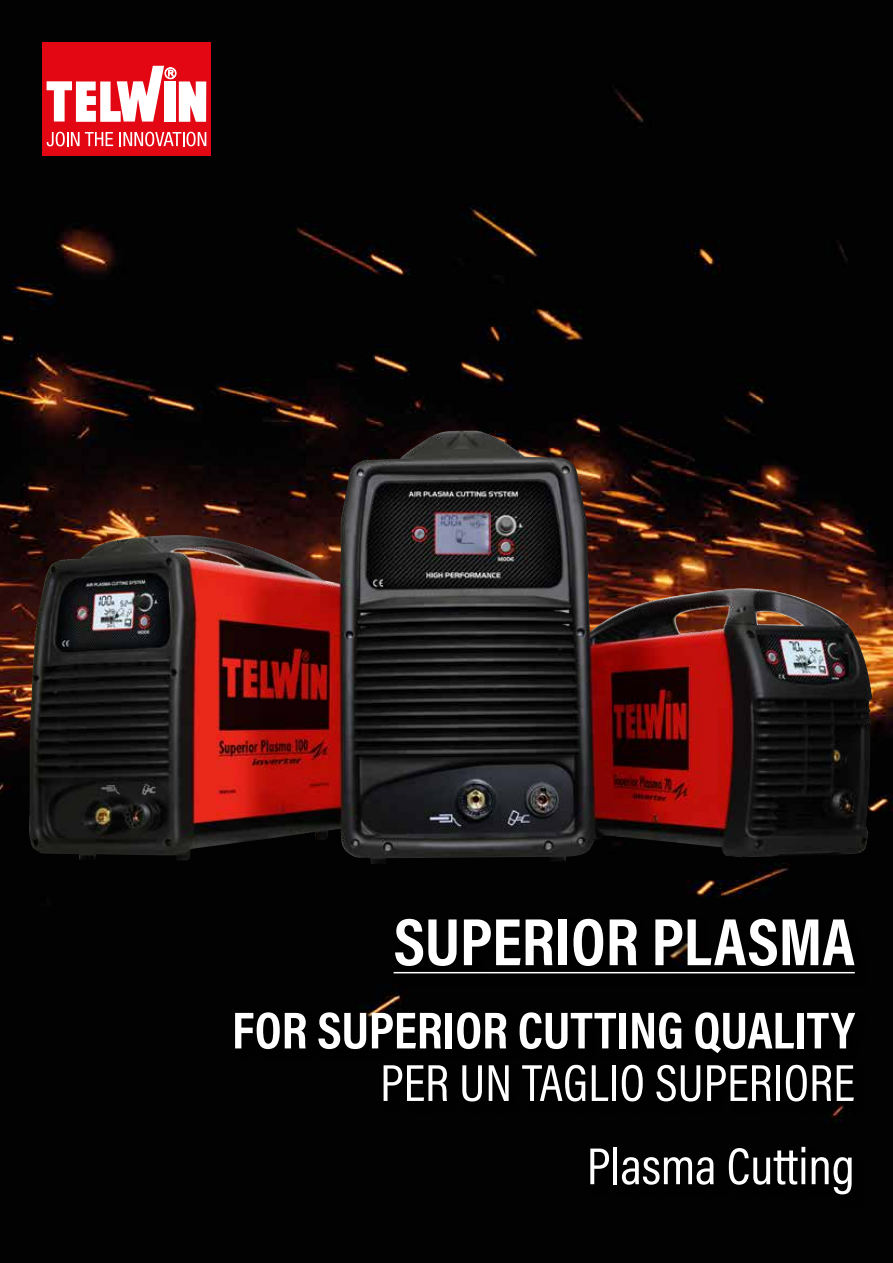
<style>
.page{position:relative;width:893px;height:1263px;background:#020202}
.page>*{position:absolute;margin:0;border:0;box-sizing:border-box;transform-origin:0 0}
.t1{font:700 67.5px "Acumin Pro Cond";color:#fff}
.t2{font:52.5px/83.2px "Acumin Pro Cond";color:#fff;text-align:right}
.t3{font:700 52.5px "Acumin Pro Cond";color:#fff}
</style>
<div class="page">
<img style="left:27px;top:431px;width:846px;height:433px">
<div style="left:234px;top:917px;width:634px;height:290px;background:#000"></div>
<hr style="left:394px;top:972px;width:461px;height:1px;background:#fff">
<div style="left:43px;top:43px;width:168px;height:113px;background:#e30613"></div>
<svg style="left:47px;top:66px;width:159px;height:56px"></svg>
<svg style="left:47px;top:132px;width:66px;height:14px"></svg>
<svg style="left:119px;top:132px;width:87px;height:14px"></svg>
<p class="t1" style="left:394px;top:897px;width:463px">SUPERIOR PLASMA</p>
<p class="t3" style="left:232px;top:996px;width:624px">FOR SUPERIOR CUTTING QUALITY</p>
<p class="t2" style="left:380px;top:1040px;width:476px">PER UN TAGLIO SUPERIORE<br>Plasma Cutting</p>
</div>
